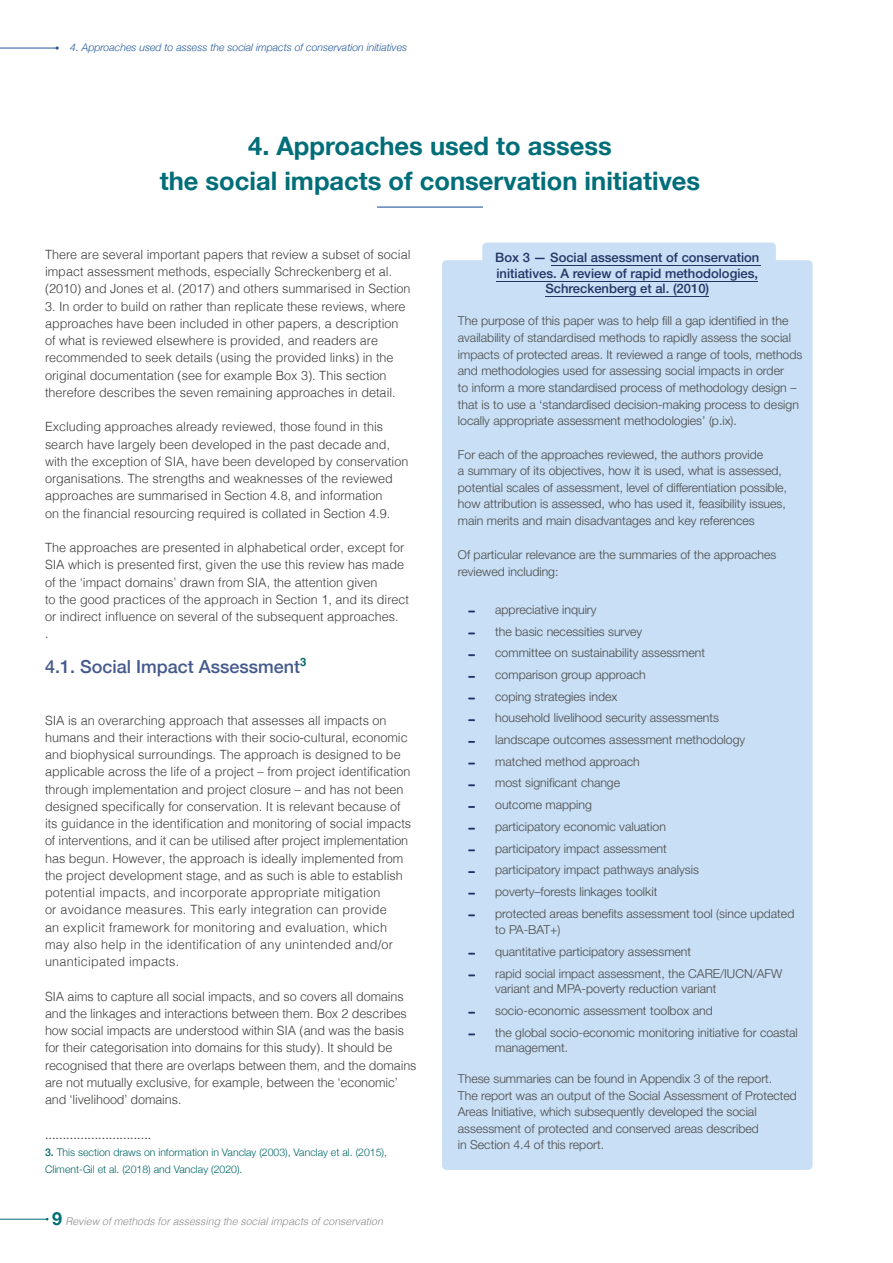
<style>
.page{position:relative;width:893px;height:1263px;background:#fff}
.page>*{position:absolute;margin:0;border:0;box-sizing:border-box;transform-origin:0 0}
.t1{font:700 25.5px/34.5px "Helvetica Neue";color:#006e79;text-align:center}
.t2{font:500 18px "Helvetica Neue";color:#455a8c}
.t3{font:500 13.05px/15.6px "Helvetica Neue";color:#213564;text-align:center}
.t4{font:12.9px "Helvetica";color:#3d3c3b}
.t5{font:300 12.75px/17.2px "Helvetica";color:#3d3c3b}
.t6{font:300 12.3px/21.8px "Helvetica Neue";color:#4a4a49}
.t7{font:300 10.5px/17.2px "Helvetica Neue";color:#066}
.t8{font:italic 300 10.5px "Helvetica Neue";color:#275b9c}
.t9{font:italic 300 10.5px "Helvetica";color:#8a8a8b}
.s1{font-weight:500}
.s2{font-family:"Helvetica Neue";font-weight:700;font-style:normal;font-size:18px;color:#006e77}
</style>
<div class="page">
<div style="left:442px;top:300px;width:370px;height:870px;background:#c8dff5"></div>
<svg style="left:468px;top:610px;width:7px;height:2px"></svg>
<svg style="left:468px;top:632px;width:7px;height:2px"></svg>
<svg style="left:468px;top:654px;width:7px;height:2px"></svg>
<svg style="left:468px;top:676px;width:7px;height:2px"></svg>
<svg style="left:468px;top:719px;width:7px;height:2px"></svg>
<svg style="left:468px;top:741px;width:7px;height:2px"></svg>
<svg style="left:468px;top:784px;width:7px;height:2px"></svg>
<svg style="left:468px;top:806px;width:7px;height:2px"></svg>
<svg style="left:468px;top:828px;width:7px;height:2px"></svg>
<svg style="left:468px;top:849px;width:7px;height:2px"></svg>
<svg style="left:468px;top:871px;width:7px;height:2px"></svg>
<svg style="left:468px;top:914px;width:7px;height:2px"></svg>
<svg style="left:468px;top:953px;width:7px;height:2px"></svg>
<svg style="left:468px;top:974px;width:7px;height:2px"></svg>
<svg style="left:468px;top:1012px;width:7px;height:2px"></svg>
<svg style="left:468px;top:1033px;width:7px;height:2px"></svg>
<svg style="left:468px;top:697px;width:7px;height:2px"></svg>
<hr style="left:377px;top:206px;width:106px;height:2px;background:#275b9c">
<hr style="left:0;top:48px;width:57px;height:1px;background:#275b9c">
<hr style="left:0;top:1219px;width:47px;height:1px;background:#006e77">
<svg style="left:442px;top:242px;width:371px;height:58px;background:#c7dcf1"></svg>
<p class="t8" style="left:70px;top:39px;width:339px">4. Approaches used to assess the social impacts of conservation initiatives</p>
<h1 class="t1" style="left:160px;top:130px;width:542px">4. Approaches used to assess<br>the social impacts of conservation initiatives</h1>
<p class="t5" style="left:45px;top:245px;width:367px">There are several important papers that review a subset of social impact assessment methods, especially Schreckenberg et al. (2010) and Jones et al. (2017) and others summarised in Section</p>
<p class="t5" style="left:45px;top:297px;width:362px">3. In order to build on rather than replicate these reviews, where approaches have been included in other papers, a description of what is reviewed elsewhere is provided, and readers are recommended to seek details (using the provided links) in the original documentation (see for example Box 3). This section therefore describes the seven remaining approaches in detail.</p>
<p class="t5" style="left:45px;top:417px;width:365px">Excluding approaches already reviewed, those found in this search have largely been developed in the past decade and, with the exception of SIA, have been developed by conservation organisations. The strengths and weaknesses of the reviewed approaches are summarised in Section 4.8, and information<br>on the financial resourcing required is collated in Section 4.9.</p>
<p class="t5" style="left:45px;top:538px;width:366px">The approaches are presented in alphabetical order, except for SIA which is presented first, given the use this review has made of the ‘impact domains’ drawn from SIA, the attention given<br>to the good practices of the approach in Section 1, and its direct or indirect influence on several of the subsequent approaches.<br>.</p>
<h2 class="t2" style="left:45px;top:652px;width:263px">4.1. Social Impact Assessment<sup>3</sup></h2>
<p class="t5" style="left:45px;top:710px;width:368px">SIA is an overarching approach that assesses all impacts on humans and their interactions with their socio-cultural, economic and biophysical surroundings. The approach is designed to be applicable across the life of a project – from project identification through implementation and project closure – and has not been designed specifically for conservation. It is relevant because of its guidance in the identification and monitoring of social impacts of interventions, and it can be utilised after project implementation has begun. However, the approach is ideally implemented from the project development stage, and as such is able to establish potential impacts, and incorporate appropriate mitigation<br>or avoidance measures. This early integration can provide<br>an explicit framework for monitoring and evaluation, which may also help in the identification of any unintended and/or unanticipated impacts.</p>
<p class="t5" style="left:45px;top:986px;width:373px">SIA aims to capture all social impacts, and so covers all domains and the linkages and interactions between them. Box 2 describes how social impacts are understood within SIA (and was the basis for their categorisation into domains for this study). It should be recognised that there are overlaps between them, and the domains are not mutually exclusive, for example, between the ‘economic’ and ‘livelihood’ domains.</p>
<p class="t4" style="left:45px;top:1124px;width:108px">..............................</p>
<p class="t7" style="left:45px;top:1143px;width:343px"><span class="s1">3.</span> This section draws on information in Vanclay (2003), Vanclay et al. (2015),<br>Climent-Gil et al. (2018) and Vanclay (2020).</p>
<p class="t9" style="left:52px;top:1212px;width:332px"><span class="s2">9</span> Review of methods for assessing the social impacts of conservation</p>
<p class="t3" style="left:495px;top:248px;width:266px">Box 3 — Social assessment of conservation initiatives. A review of rapid methodologies,<br>Schreckenberg et al. (2010)</p>
<p class="t6" style="left:458px;top:312px;width:346px;line-height:16.6px">The purpose of this paper was to help fill a gap identified in the availability of standardised methods to rapidly assess the social impacts of protected areas. It reviewed a range of tools, methods and methodologies used for assessing social impacts in order<br>to inform a more standardised process of methodology design – that is to use a ‘standardised decision-making process to design locally appropriate assessment methodologies’ (p.ix).</p>
<p class="t6" style="left:458px;top:445px;width:331px;line-height:16.6px">For each of the approaches reviewed, the authors provide<br>a summary of its objectives, how it is used, what is assessed, potential scales of assessment, level of differentiation possible, how attribution is assessed, who has used it, feasibility issues, main merits and main disadvantages and key references</p>
<p class="t6" style="left:458px;top:545px;width:320px;line-height:16.6px">Of particular relevance are the summaries of the approaches reviewed including:</p>
<p class="t6" style="left:495px;top:598px;width:301px">appreciative inquiry<br>the basic necessities survey<br>committee on sustainability assessment<br>comparison group approach<br>coping strategies index<br>household livelihood security assessments<br>landscape outcomes assessment methodology matched method approach<br>most significant change<br>outcome mapping<br>participatory economic valuation<br>participatory impact assessment<br>participatory impact pathways analysis<br>poverty–forests linkages toolkit<br>protected areas benefits assessment tool (since updated</p>
<p class="t6" style="left:495px;top:918px;width:289px">to PA-BAT+)<br>quantitative participatory assessment<br>rapid social impact assessment, the CARE/IUCN/AFW</p>
<p class="t6" style="left:495px;top:977px;width:304px">variant and MPA-poverty reduction variant socio-economic assessment toolbox and<br>the global socio-economic monitoring initiative for coastal</p>
<p class="t6" style="left:495px;top:1035px;width:75px">management.</p>
<p class="t6" style="left:458px;top:1069px;width:341px;line-height:16.6px">These summaries can be found in Appendix 3 of the report.<br>The report was an output of the Social Assessment of Protected Areas Initiative, which subsequently developed the social assessment of protected and conserved areas described<br>in Section 4.4 of this report.</p>
</div>
